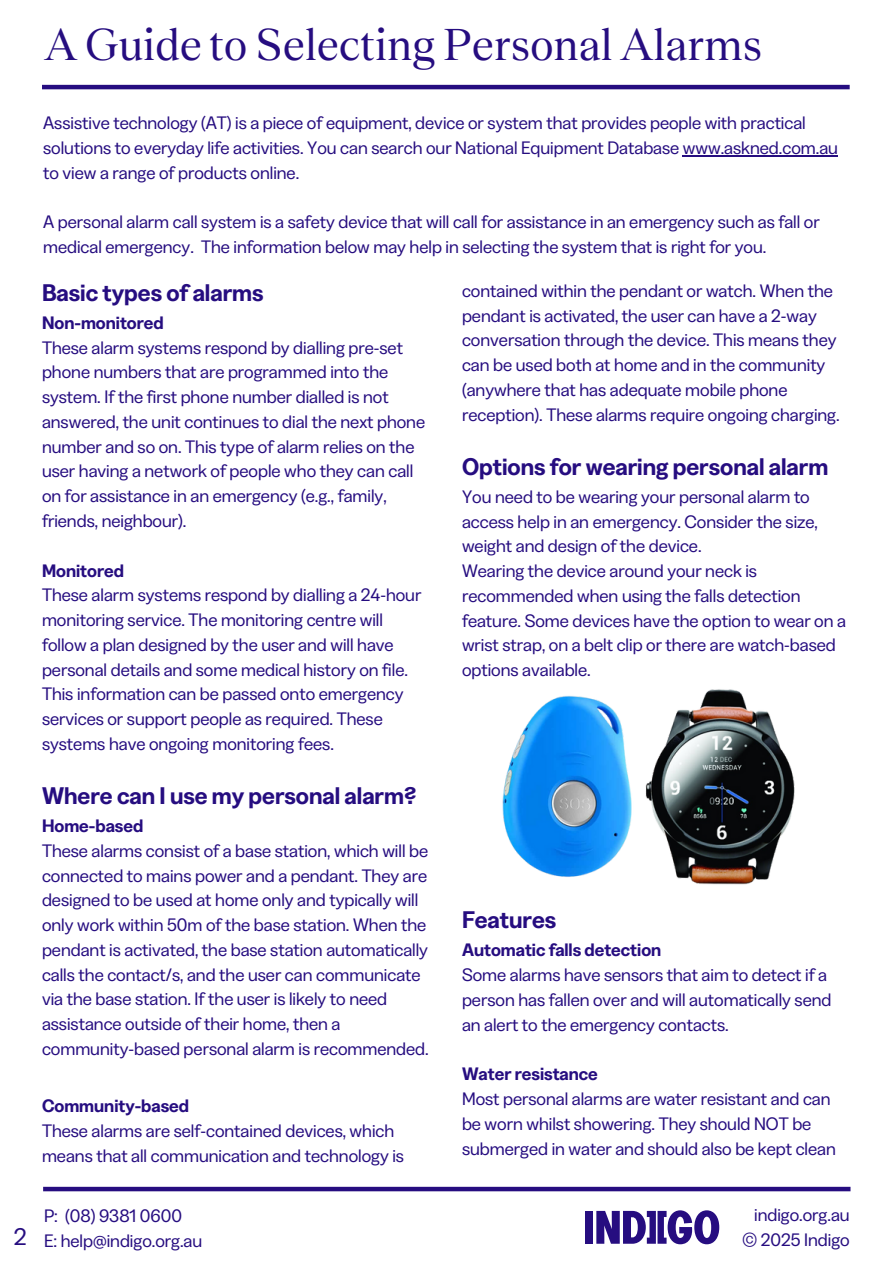
<style>
.page{position:relative;width:894px;height:1264px;background:#fff}
.page>*{position:absolute;margin:0;border:0;box-sizing:border-box;transform-origin:0 0}
.t1{font:46.5px "Teodor";color:#260d80}
.t2{font:600 24px "Greed Standard";color:#260d80}
.t3{font:24px "Greed Standard";color:#260d80}
.t4{font:18px/24.8px "Greed Standard";color:#260d80}
.t5{font:600 18px "Greed Standard";color:#260d80}
</style>
<div class="page">
<hr style="left:42px;top:85px;width:807px;height:4px;background:#260d80">
<div style="left:43px;top:1186px;width:807px;height:5px;background:#260d80"></div>
<svg style="left:596px;top:1210px;width:123px;height:34px"></svg>
<div style="left:585px;top:1210px;width:8px;height:33px;background:#260d80"></div>
<img style="left:502px;top:695px;width:130px;height:182px">
<img style="left:645px;top:689px;width:150px;height:196px">
<hr style="left:682px;top:155px;width:155px;height:1px;background:#260d80">
<p class="t1" style="left:44px;top:18px;width:719px">A Guide to Selecting Personal Alarms</p>
<p class="t4" style="left:43px;top:110px;width:796px">Assistive technology (AT) is a piece of equipment, device or system that provides people with practical solutions to everyday life activities. You can search our National Equipment Database www.askned.com.au to view a range of products online.</p>
<p class="t4" style="left:43px;top:209px;width:777px">A personal alarm call system is a safety device that will call for assistance in an emergency such as fall or medical emergency. The information below may help in selecting the system that is right for you.</p>
<p class="t2" style="left:42px;top:277px;width:223px">Basic types of alarms</p>
<p class="t5" style="left:42px;top:311px;width:123px">Non-monitored</p>
<p class="t4" style="left:42px;top:335px;width:384px">These alarm systems respond by dialling pre-set phone numbers that are programmed into the system. If the first phone number dialled is not answered, the unit continues to dial the next phone number and so on. This type of alarm relies on the user having a network of people who they can call on for assistance in an emergency (e.g., family, friends, neighbour).</p>
<p class="t5" style="left:42px;top:559px;width:83px">Monitored</p>
<p class="t4" style="left:42px;top:582px;width:381px">These alarm systems respond by dialling a 24-hour monitoring service. The monitoring centre will follow a plan designed by the user and will have personal details and some medical history on file.<br>This information can be passed onto emergency services or support people as required. These systems have ongoing monitoring fees.</p>
<p class="t2" style="left:42px;top:780px;width:375px">Where can I use my personal alarm?</p>
<p class="t5" style="left:42px;top:814px;width:103px">Home-based</p>
<p class="t4" style="left:42px;top:837px;width:388px">These alarms consist of a base station, which will be connected to mains power and a pendant. They are designed to be used at home only and typically will only work within 50m of the base station. When the pendant is activated, the base station automatically calls the contact/s, and the user can communicate via the base station. If the user is likely to need assistance outside of their home, then a community-based personal alarm is recommended.</p>
<p class="t5" style="left:42px;top:1094px;width:148px">Community-based</p>
<p class="t4" style="left:42px;top:1118px;width:363px">These alarms are self-contained devices, which means that all communication and technology is</p>
<h1 class="t4" style="left:462px;top:278px;width:379px">contained within the pendant or watch. When the pendant is activated, the user can have a 2-way conversation through the device. This means they can be used both at home and in the community (anywhere that has adequate mobile phone reception). These alarms require ongoing charging.</h1>
<p class="t2" style="left:462px;top:451px;width:367px">Options for wearing personal alarm</p>
<p class="t4" style="left:462px;top:484px;width:357px">You need to be wearing your personal alarm to access help in an emergency. Consider the size, weight and design of the device.</p>
<p class="t4" style="left:462px;top:558px;width:385px">Wearing the device around your neck is recommended when using the falls detection feature. Some devices have the option to wear on a wrist strap, on a belt clip or there are watch-based options available.</p>
<p class="t2" style="left:462px;top:904px;width:96px">Features</p>
<p class="t5" style="left:462px;top:938px;width:201px">Automatic falls detection</p>
<p class="t4" style="left:462px;top:962px;width:371px">Some alarms have sensors that aim to detect if a person has fallen over and will automatically send an alert to the emergency contacts.</p>
<p class="t5" style="left:462px;top:1062px;width:137px">Water resistance</p>
<p class="t4" style="left:462px;top:1086px;width:375px">Most personal alarms are water resistant and can be worn whilst showering. They should NOT be submerged in water and should also be kept clean</p>
<p class="t3" style="left:14px;top:1221px;width:14px">2</p>
<p class="t4" style="left:44px;top:1202px;width:139px">P: (08) 9381 0600</p>
<p class="t4" style="left:44px;top:1227px;width:160px">E: help@indigo.org.au</p>
<p class="t4" style="left:754px;top:1202px;width:97px">indigo.org.au</p>
<p class="t4" style="left:741px;top:1227px;width:109px">© 2025 Indigo</p>
</div>
